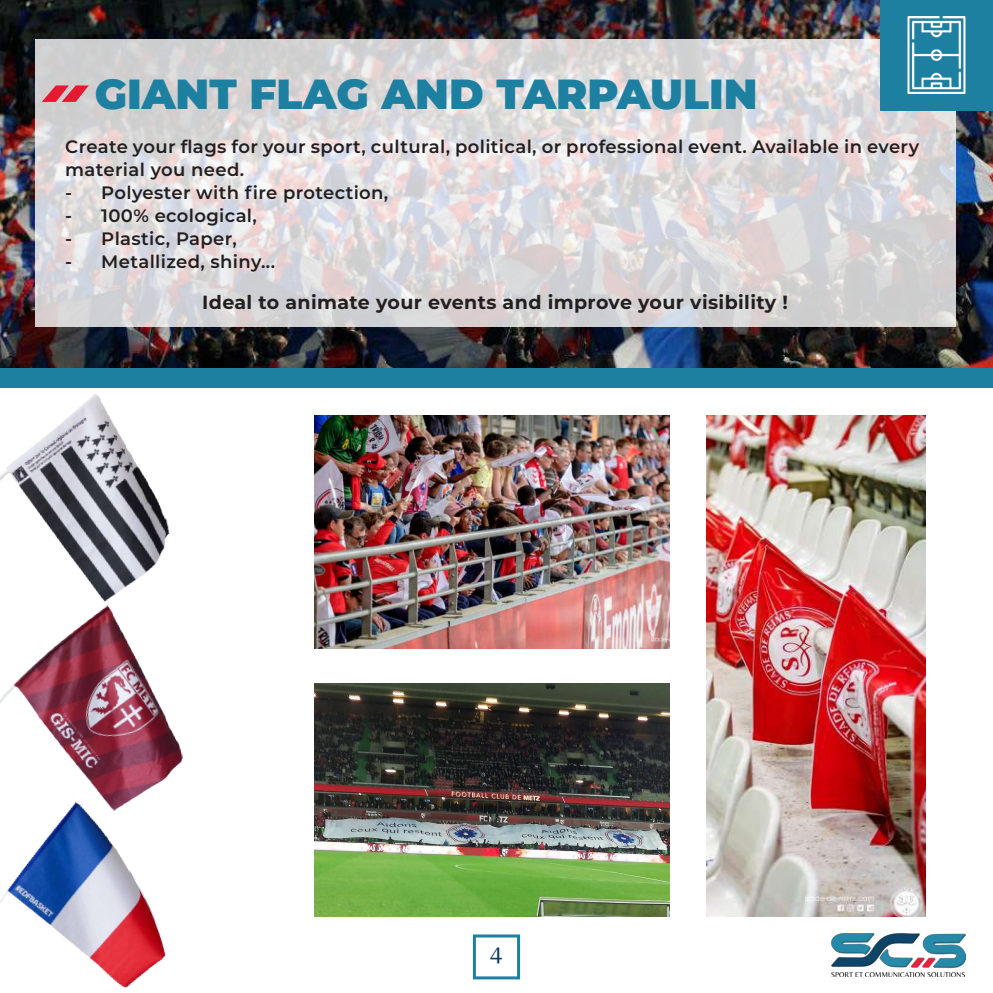
<style>
.page{position:relative;width:993px;height:993px;background:#fff}
.page>*{position:absolute;margin:0;border:0;box-sizing:border-box;transform-origin:0 0}
.t1{font:900 42px "Montserrat";color:#1e80a1}
.t2{font:24px "Belleza";color:#0a3c5f}
.t3{font:700 19px "Montserrat";letter-spacing:.02em;color:#231f20}
.t4{font:600 18px/23px "Montserrat";letter-spacing:.02em;color:#231f20}
</style>
<div class="page">
<img style="left:706px;top:415px;width:219px;height:501px">
<img style="left:0;top:0;width:992px;height:368px">
<div style="left:472px;top:934px;width:48px;height:45px;border:3px solid #1e80a1"></div>
<svg style="left:35px;top:40px;width:920px;height:287px;background:#dcd9da"></svg>
<div style="left:879px;top:0;width:113px;height:110px;background:#1e80a1"></div>
<img style="left:907px;top:17px;width:59px;height:77px">
<div style="left:0;top:368px;width:992px;height:20px;background:#1e80a1"></div>
<img style="left:0;top:394px;width:170px;height:199px">
<img style="left:0;top:827px;width:166px;height:161px">
<img style="left:0;top:593px;width:183px;height:234px">
<img style="left:315px;top:415px;width:354px;height:233px">
<img style="left:315px;top:683px;width:354px;height:233px">
<img style="left:831px;top:933px;width:133px;height:42px">
<svg style="left:42px;top:85px;width:47px;height:17px"></svg>
<h1 class="t1" style="left:95px;top:62px;width:664px">GIANT FLAG AND TARPAULIN</h1>
<p class="t4" style="left:65px;top:134px;width:855px">Create your flags for your sport, cultural, political, or professional event. Available in every material you need.</p>
<p class="t4" style="left:65px;top:180px;width:324px">- Polyester with fire protection,</p>
<p class="t4" style="left:65px;top:203px;width:193px">- 100% ecological,</p>
<p class="t4" style="left:65px;top:226px;width:173px">- Plastic, Paper,</p>
<p class="t4" style="left:65px;top:249px;width:211px">- Metallized, shiny...</p>
<p class="t3" style="left:202px;top:288px;width:587px">Ideal to animate your events and improve your visibility !</p>
<h2 class="t2" style="left:490px;top:938px;width:13px">4</h2>
</div>
